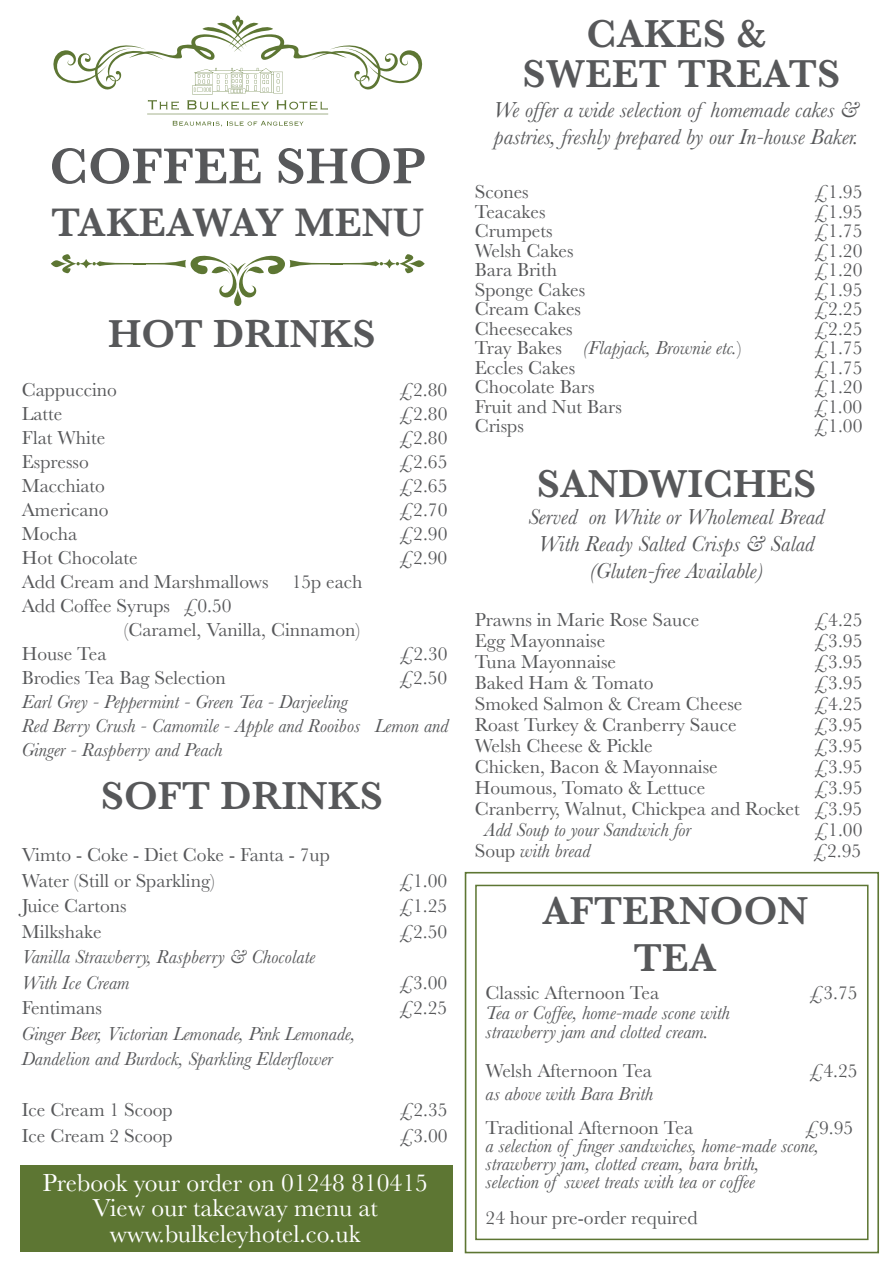
<style>
.page{position:relative;width:893px;height:1263px;background:#fff}
.page>*{position:absolute;margin:0;border:0;box-sizing:border-box;transform-origin:0 0}
.t1{font:600 52.35px "Baskerville";color:#57585a}
.t2{font:600 41.4px "Baskerville";color:#57585a}
.t3{font:600 40.5px/40.5px "Baskerville";color:#57585a;text-align:center}
.t4{font:25.5px/25.5px "Baskerville";color:#fff;text-align:center}
.t5{font:italic 22.5px/27px "Baskerville";color:#57585a}
.t6{font:19.5px/25.5px "Baskerville";color:#57585a}
.t7{font:italic 19.5px/24px "Baskerville";color:#57585a}
.s1{font-style:normal}
</style>
<div class="page">
<div style="left:20px;top:1165px;width:432px;height:86px;background:#5d7633"></div>
<svg style="left:147px;top:100px;width:181px;height:14px"></svg>
<svg style="left:173px;top:121px;width:130px;height:6px"></svg>
<svg style="left:53px;top:15px;width:370px;height:79px"></svg>
<svg style="left:51px;top:254px;width:374px;height:52px"></svg>
<div style="left:465px;top:872px;width:414px;height:381px;border:2px solid #5d7633"></div>
<div style="left:475px;top:885px;width:393px;height:355px;border:2px solid #5d7633"></div>
<h1 class="t1" style="left:49px;top:129px;width:378px">COFFEE SHOP</h1>
<h2 class="t2" style="left:51px;top:194px;width:374px">TAKEAWAY MENU</h2>
<h3 class="t3" style="left:108px;top:313px;width:269px">HOT DRINKS</h3>
<p class="t6" style="left:22px;top:378px;width:97px">Cappuccino</p>
<p class="t6" style="left:399px;top:378px;width:49px">£2.80</p>
<p class="t6" style="left:22px;top:402px;width:42px">Latte</p>
<p class="t6" style="left:399px;top:402px;width:49px">£2.80</p>
<p class="t6" style="left:22px;top:426px;width:85px">Flat White</p>
<p class="t6" style="left:399px;top:426px;width:49px">£2.80</p>
<p class="t6" style="left:22px;top:450px;width:69px">Espresso</p>
<p class="t6" style="left:399px;top:450px;width:49px">£2.65</p>
<p class="t6" style="left:22px;top:474px;width:85px">Macchiato</p>
<p class="t6" style="left:399px;top:474px;width:49px">£2.65</p>
<p class="t6" style="left:22px;top:498px;width:88px">Americano</p>
<p class="t6" style="left:399px;top:498px;width:49px">£2.70</p>
<p class="t6" style="left:22px;top:522px;width:57px">Mocha</p>
<p class="t6" style="left:399px;top:522px;width:49px">£2.90</p>
<p class="t6" style="left:22px;top:546px;width:118px">Hot Chocolate</p>
<p class="t6" style="left:399px;top:546px;width:49px">£2.90</p>
<p class="t6" style="left:22px;top:570px;width:342px">Add Cream and Marshmallows 15p each</p>
<p class="t6" style="left:22px;top:594px;width:211px">Add Coffee Syrups £0.50</p>
<p class="t6" style="left:124px;top:618px;width:238px">(Caramel, Vanilla, Cinnamon)</p>
<p class="t6" style="left:22px;top:642px;width:86px">House Tea</p>
<p class="t6" style="left:400px;top:642px;width:49px">£2.30</p>
<p class="t6" style="left:22px;top:666px;width:206px">Brodies Tea Bag Selection</p>
<p class="t6" style="left:399px;top:666px;width:49px">£2.50</p>
<p class="t7" style="left:22px;top:690px;width:428px">Earl Grey - Peppermint - Green Tea - Darjeeling<br>Red Berry Crush - Camomile - Apple and Rooibos Lemon and<br>Ginger - Raspberry and Peach</p>
<h3 class="t3" style="left:101px;top:775px;width:284px">SOFT DRINKS</h3>
<p class="t6" style="left:22px;top:843px;width:310px">Vimto - Coke - Diet Coke - Fanta - 7up<br>Water (Still or Sparkling)</p>
<p class="t6" style="left:399px;top:868px;width:49px">£1.00</p>
<p class="t6" style="left:22px;top:894px;width:106px">Juice Cartons</p>
<p class="t6" style="left:399px;top:894px;width:49px">£1.25</p>
<p class="t6" style="left:22px;top:919px;width:82px">Milkshake</p>
<p class="t6" style="left:399px;top:919px;width:49px">£2.50</p>
<p class="t7" style="left:22px;top:944px;width:295px;line-height:25.5px">Vanilla Strawberry, Raspberry &amp; Chocolate<br>With Ice Cream</p>
<p class="t6" style="left:399px;top:970px;width:49px">£3.00</p>
<p class="t6" style="left:22px;top:996px;width:82px">Fentimans</p>
<p class="t6" style="left:399px;top:996px;width:49px">£2.25</p>
<p class="t7" style="left:22px;top:1021px;width:335px;line-height:25.5px">Ginger Beer, Victorian Lemonade, Pink Lemonade,<br>Dandelion and Burdock, Sparkling Elderflower</p>
<p class="t6" style="left:22px;top:1098px;width:152px">Ice Cream 1 Scoop</p>
<p class="t6" style="left:400px;top:1098px;width:49px">£2.35</p>
<p class="t6" style="left:22px;top:1123px;width:152px">Ice Cream 2 Scoop</p>
<p class="t6" style="left:400px;top:1123px;width:49px">£3.00</p>
<h3 class="t4" style="left:42px;top:1170px;width:387px">Prebook your order on 01248 810415<br>View our takeaway menu at www.bulkeleyhotel.co.uk</h3>
<h3 class="t3" style="left:523px;top:13px;width:319px">CAKES &amp;<br>SWEET TREATS</h3>
<p class="t5" style="left:494px;top:97px;width:367px">We offer a wide selection of homemade cakes &amp; pastries, freshly prepared by our In-house Baker.</p>
<p class="t6" style="left:475px;top:180px;width:56px">Scones</p>
<p class="t6" style="left:814px;top:180px;width:49px">£1.95</p>
<p class="t6" style="left:475px;top:199px;width:72px">Teacakes</p>
<p class="t6" style="left:814px;top:199px;width:49px">£1.95</p>
<p class="t6" style="left:475px;top:219px;width:79px">Crumpets</p>
<p class="t6" style="left:814px;top:219px;width:49px">£1.75</p>
<p class="t6" style="left:475px;top:238px;width:100px">Welsh Cakes</p>
<p class="t6" style="left:814px;top:238px;width:49px">£1.20</p>
<p class="t6" style="left:475px;top:258px;width:84px">Bara Brith</p>
<p class="t6" style="left:814px;top:258px;width:49px">£1.20</p>
<p class="t6" style="left:475px;top:277px;width:112px">Sponge Cakes</p>
<p class="t6" style="left:814px;top:277px;width:49px">£1.95</p>
<p class="t6" style="left:475px;top:297px;width:108px">Cream Cakes</p>
<p class="t6" style="left:814px;top:297px;width:49px">£2.25</p>
<p class="t6" style="left:475px;top:316px;width:99px">Cheesecakes</p>
<p class="t6" style="left:814px;top:316px;width:49px">£2.25</p>
<p class="t7" style="left:475px;top:336px;width:268px"><span class="s1">Tray Bakes</span> (Flapjack, Brownie etc.<span class="s1">)</span></p>
<p class="t6" style="left:814px;top:336px;width:49px">£1.75</p>
<p class="t6" style="left:475px;top:355px;width:102px">Eccles Cakes</p>
<p class="t6" style="left:814px;top:355px;width:49px">£1.75</p>
<p class="t6" style="left:475px;top:375px;width:121px">Chocolate Bars</p>
<p class="t6" style="left:814px;top:375px;width:49px">£1.20</p>
<p class="t6" style="left:475px;top:394px;width:149px">Fruit and Nut Bars</p>
<p class="t6" style="left:814px;top:394px;width:49px">£1.00</p>
<p class="t6" style="left:475px;top:414px;width:51px">Crisps</p>
<p class="t6" style="left:814px;top:414px;width:49px">£1.00</p>
<h3 class="t3" style="left:537px;top:463px;width:281px">SANDWICHES</h3>
<p class="t5" style="left:528px;top:503px;width:298px;text-align:center">Served on White or Wholemeal Bread<br>With Ready Salted Crisps &amp; Salad (Gluten-free Available)</p>
<p class="t6" style="left:475px;top:607px;width:226px">Prawns in Marie Rose Sauce</p>
<p class="t6" style="left:814px;top:607px;width:49px">£4.25</p>
<p class="t6" style="left:475px;top:628px;width:132px">Egg Mayonnaise</p>
<p class="t6" style="left:814px;top:628px;width:49px">£3.95</p>
<p class="t6" style="left:475px;top:649px;width:143px">Tuna Mayonnaise</p>
<p class="t6" style="left:814px;top:649px;width:49px">£3.95</p>
<p class="t6" style="left:475px;top:670px;width:180px">Baked Ham &amp; Tomato</p>
<p class="t6" style="left:814px;top:670px;width:49px">£3.95</p>
<p class="t6" style="left:475px;top:691px;width:269px">Smoked Salmon &amp; Cream Cheese</p>
<p class="t6" style="left:814px;top:691px;width:49px">£4.25</p>
<p class="t6" style="left:475px;top:712px;width:263px">Roast Turkey &amp; Cranberry Sauce</p>
<p class="t6" style="left:814px;top:712px;width:49px">£3.95</p>
<p class="t6" style="left:475px;top:733px;width:179px">Welsh Cheese &amp; Pickle</p>
<p class="t6" style="left:814px;top:733px;width:49px">£3.95</p>
<p class="t6" style="left:475px;top:754px;width:245px">Chicken, Bacon &amp; Mayonnaise</p>
<p class="t6" style="left:814px;top:754px;width:49px">£3.95</p>
<p class="t6" style="left:475px;top:775px;width:232px">Houmous, Tomato &amp; Lettuce</p>
<p class="t6" style="left:475px;top:777px;width:389px;line-height:21px;text-align:right">£3.95<br>Cranberry, Walnut, Chickpea and Rocket £3.95</p>
<p class="t7" style="left:484px;top:818px;width:208px">Add Soup to your Sandwich for</p>
<p class="t6" style="left:814px;top:817px;width:49px">£1.00</p>
<p class="t7" style="left:475px;top:839px;width:117px"><span class="s1">Soup</span> with bread</p>
<p class="t6" style="left:813px;top:838px;width:49px">£2.95</p>
<h3 class="t3" style="left:542px;top:887px;width:268px;line-height:46.5px">AFTERNOON<br>TEA</h3>
<p class="t6" style="left:486px;top:980px;width:175px">Classic Afternoon Tea</p>
<p class="t6" style="left:810px;top:980px;width:49px">£3.75</p>
<p class="t7" style="left:486px;top:1003px;width:246px;line-height:19.5px">Tea or Coffee, home-made scone with strawberry jam and clotted cream.</p>
<p class="t6" style="left:486px;top:1058px;width:168px">Welsh Afternoon Tea</p>
<p class="t6" style="left:810px;top:1058px;width:49px">£4.25</p>
<p class="t7" style="left:486px;top:1081px;width:169px">as above with Bara Brith</p>
<p class="t6" style="left:486px;top:1115px;width:209px">Traditional Afternoon Tea</p>
<p class="t6" style="left:805px;top:1115px;width:49px">£9.95</p>
<p class="t7" style="left:486px;top:1137px;width:335px;line-height:18px">a selection of finger sandwiches, home-made scone, strawberry jam, clotted cream, bara brith,<br>selection of sweet treats with tea or coffee</p>
<p class="t6" style="left:486px;top:1205px;width:213px">24 hour pre-order required</p>
</div>
